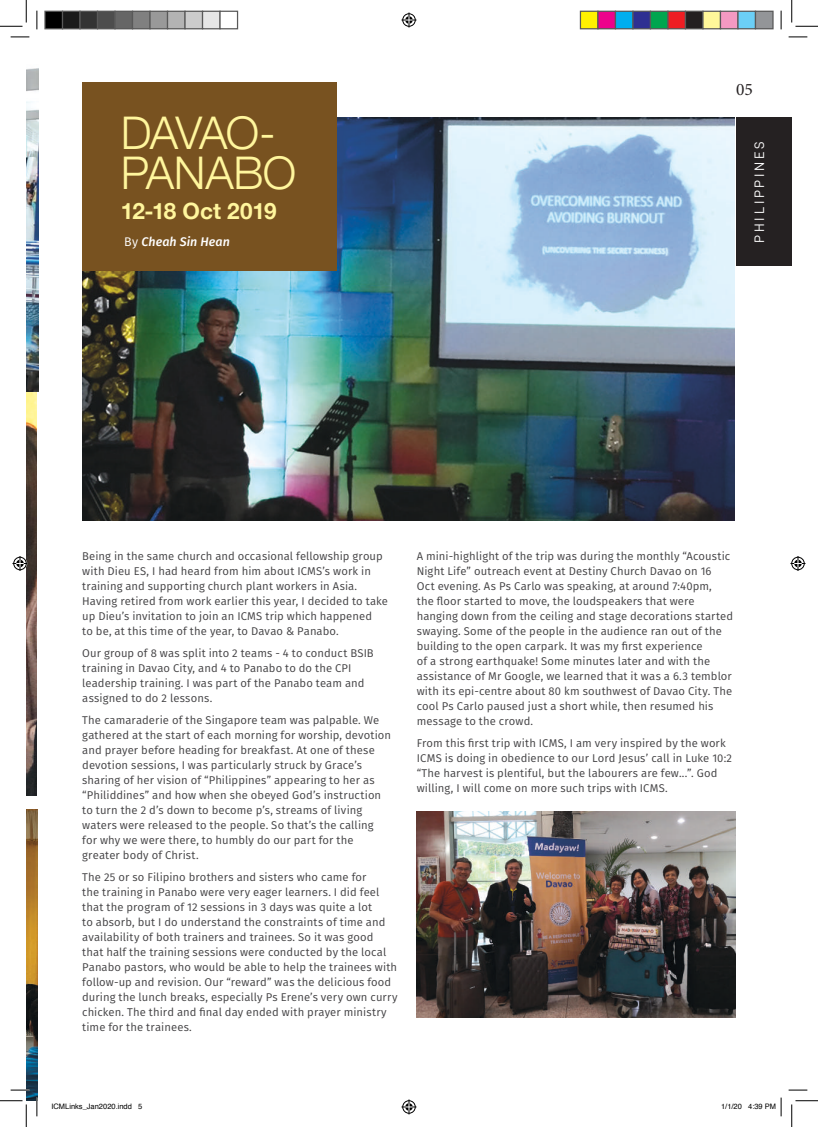
<style>
.page{position:relative;width:818px;height:1127px;background:#fff}
.page>*{position:absolute;margin:0;border:0;box-sizing:border-box;transform-origin:0 0}
.t1{font:300 45px/40px "Helvetica Neue";letter-spacing:-.035em;color:#fff69d}
.t2{font:700 22.5px "Helvetica Neue";letter-spacing:-.015em;color:#fff69d}
.t3{font:17.5px "Minion Pro";color:#252122}
.t4{font:13.75px "D DIN";letter-spacing:.2em;color:#fff}
.t5{font:italic 500 12.5px "Fira Sans";letter-spacing:.005em;color:#fff}
.t6{font:11.25px/15px "Fira Sans";letter-spacing:.01em;color:#424143}
.t7{font:7.5px "Helvetica";color:#000}
.s1{font-weight:400;font-style:normal}
</style>
<div class="page">
<img style="left:82px;top:117px;width:652px;height:404px">
<div style="left:82px;top:82px;width:254px;height:188px;background:#785220"></div>
<img style="left:26px;top:809px;width:12px;height:291px">
<img style="left:26px;top:391px;width:11px;height:404px">
<div style="left:736px;top:117px;width:56px;height:149px;background:#252122"></div>
<img style="left:26px;top:29px;width:12px;height:362px">
<img style="left:417px;top:811px;width:319px;height:206px">
<svg style="left:11px;top:36px;width:18px;height:2px"></svg>
<svg style="left:788px;top:36px;width:19px;height:2px"></svg>
<svg style="left:11px;top:1088px;width:18px;height:2px"></svg>
<svg style="left:788px;top:1089px;width:19px;height:1px"></svg>
<svg style="left:36px;top:11px;width:2px;height:18px"></svg>
<svg style="left:36px;top:1097px;width:2px;height:18px"></svg>
<svg style="left:780px;top:11px;width:2px;height:18px"></svg>
<svg style="left:0;top:0;width:27px;height:27px"></svg>
<svg style="left:0;top:1100px;width:27px;height:26px"></svg>
<svg style="left:791px;top:0;width:27px;height:27px"></svg>
<svg style="left:791px;top:1100px;width:27px;height:26px"></svg>
<svg style="left:401px;top:13px;width:15px;height:15px"></svg>
<svg style="left:401px;top:1099px;width:15px;height:15px"></svg>
<svg style="left:13px;top:556px;width:15px;height:15px"></svg>
<svg style="left:790px;top:556px;width:15px;height:15px"></svg>
<div style="left:45px;top:11px;width:18px;height:18px;background:#000"></div>
<div style="left:44px;top:11px;width:19px;height:18px;border:1px solid #595959"></div>
<div style="left:63px;top:11px;width:17px;height:18px;background:#1a1a1a"></div>
<div style="left:62px;top:11px;width:19px;height:18px;border:1px solid #595959"></div>
<div style="left:80px;top:11px;width:18px;height:18px;background:#333"></div>
<div style="left:79px;top:11px;width:19px;height:18px;border:1px solid #595959"></div>
<div style="left:98px;top:11px;width:17px;height:18px;background:#4d4d4d"></div>
<div style="left:97px;top:11px;width:19px;height:18px;border:1px solid #595959"></div>
<div style="left:115px;top:11px;width:18px;height:18px;background:#666"></div>
<div style="left:114px;top:11px;width:19px;height:18px;border:1px solid #595959"></div>
<div style="left:133px;top:11px;width:17px;height:18px;background:#808080"></div>
<div style="left:132px;top:11px;width:19px;height:18px;border:1px solid #595959"></div>
<div style="left:150px;top:11px;width:18px;height:18px;background:#999"></div>
<div style="left:149px;top:11px;width:19px;height:18px;border:1px solid #595959"></div>
<div style="left:168px;top:11px;width:17px;height:18px;background:#b3b3b3"></div>
<div style="left:167px;top:11px;width:19px;height:18px;border:1px solid #595959"></div>
<div style="left:185px;top:11px;width:18px;height:18px;background:#ccc"></div>
<div style="left:184px;top:11px;width:19px;height:18px;border:1px solid #595959"></div>
<div style="left:203px;top:11px;width:17px;height:18px;background:#e6e6e6"></div>
<div style="left:202px;top:11px;width:19px;height:18px;border:1px solid #595959"></div>
<div style="left:219px;top:11px;width:19px;height:18px;border:1px solid #595959"></div>
<div style="left:580px;top:11px;width:18px;height:18px;background:#fff101"></div>
<div style="left:580px;top:11px;width:18px;height:18px;border:1px solid #595959"></div>
<div style="left:598px;top:11px;width:17px;height:18px;background:#ed028c"></div>
<div style="left:597px;top:11px;width:19px;height:18px;border:1px solid #595959"></div>
<div style="left:615px;top:11px;width:18px;height:18px;background:#00aeef"></div>
<div style="left:615px;top:11px;width:18px;height:18px;border:1px solid #595959"></div>
<div style="left:633px;top:11px;width:17px;height:18px;background:#2e3092"></div>
<div style="left:632px;top:11px;width:19px;height:18px;border:1px solid #595959"></div>
<div style="left:650px;top:11px;width:18px;height:18px;background:#00a54f"></div>
<div style="left:650px;top:11px;width:18px;height:18px;border:1px solid #595959"></div>
<div style="left:668px;top:11px;width:17px;height:18px;background:#ee1d23"></div>
<div style="left:667px;top:11px;width:19px;height:18px;border:1px solid #595959"></div>
<div style="left:685px;top:11px;width:18px;height:18px;background:#231f20"></div>
<div style="left:685px;top:11px;width:18px;height:18px;border:1px solid #595959"></div>
<div style="left:703px;top:11px;width:17px;height:18px;background:#fff79a"></div>
<div style="left:702px;top:11px;width:19px;height:18px;border:1px solid #595959"></div>
<div style="left:720px;top:11px;width:18px;height:18px;background:#f499c2"></div>
<div style="left:720px;top:11px;width:18px;height:18px;border:1px solid #595959"></div>
<div style="left:738px;top:11px;width:17px;height:18px;background:#6bcff6"></div>
<div style="left:737px;top:11px;width:19px;height:18px;border:1px solid #595959"></div>
<div style="left:755px;top:11px;width:18px;height:18px;background:#939598"></div>
<div style="left:755px;top:11px;width:18px;height:18px;border:1px solid #595959"></div>
<svg style="left:780px;top:1097px;width:2px;height:18px"></svg>
<h1 class="t1" style="left:121px;top:109px;width:177px">DAVAO-<br>PANABO</h1>
<h2 class="t2" style="left:121px;top:193px;width:157px">12-18 Oct 2019</h2>
<p class="t5" style="left:124px;top:232px;width:107px"><span class="s1">By</span> Cheah Sin Hean</p>
<h3 class="t3" style="left:736px;top:77px;width:18px">05</h3>
<p class="t4" style="left:752px;top:243px;width:103px;rotate:-90deg">PHILIPPINES</p>
<p class="t6" style="left:82px;top:548px;width:307px">Being in the same church and occasional fellowship group with Dieu ES, I had heard from him about ICMS’s work in training and supporting church plant workers in Asia.<br>Having retired from work earlier this year, I decided to take up Dieu’s invitation to join an ICMS trip which happened<br>to be, at this time of the year, to Davao &amp; Panabo.</p>
<p class="t6" style="left:82px;top:645px;width:293px">Our group of 8 was split into 2 teams - 4 to conduct BSIB training in Davao City, and 4 to Panabo to do the CPI leadership training. I was part of the Panabo team and assigned to do 2 lessons.</p>
<p class="t6" style="left:82px;top:712px;width:310px">The camaraderie of the Singapore team was palpable. We gathered at the start of each morning for worship, devotion and prayer before heading for breakfast. At one of these devotion sessions, I was particularly struck by Grace’s sharing of her vision of “Philippines” appearing to her as “Philiddines” and how when she obeyed God’s instruction to turn the 2 d’s down to become p’s, streams of living waters were released to the people. So that’s the calling for why we were there, to humbly do our part for the greater body of Christ.</p>
<p class="t6" style="left:82px;top:869px;width:317px">The 25 or so Filipino brothers and sisters who came for<br>the training in Panabo were very eager learners. I did feel that the program of 12 sessions in 3 days was quite a lot<br>to absorb, but I do understand the constraints of time and availability of both trainers and trainees. So it was good<br>that half the training sessions were conducted by the local Panabo pastors, who would be able to help the trainees with follow-up and revision. Our “reward” was the delicious food during the lunch breaks, especially Ps Erene’s very own curry chicken. The third and final day ended with prayer ministry time for the trainees.</p>
<p class="t6" style="left:417px;top:548px;width:318px">A mini-highlight of the trip was during the monthly “Acoustic Night Life” outreach event at Destiny Church Davao on 16<br>Oct evening. As Ps Carlo was speaking, at around 7:40pm,<br>the floor started to move, the loudspeakers that were hanging down from the ceiling and stage decorations started swaying. Some of the people in the audience ran out of the building to the open carpark. It was my first experience<br>of a strong earthquake! Some minutes later and with the assistance of Mr Google, we learned that it was a 6.3 temblor with its epi-centre about 80 km southwest of Davao City. The cool Ps Carlo paused just a short while, then resumed his message to the crowd.</p>
<p class="t6" style="left:417px;top:735px;width:317px">From this first trip with ICMS, I am very inspired by the work ICMS is doing in obedience to our Lord Jesus’ call in Luke 10:2 “The harvest is plentiful, but the labourers are few...”. God willing, I will come on more such trips with ICMS.</p>
<p class="t7" style="left:51px;top:1100px;width:92px">ICMLinks_Jan2020.indd 5</p>
<p class="t7" style="left:721px;top:1100px;width:57px">1/1/20 4:39 PM</p>
</div>
